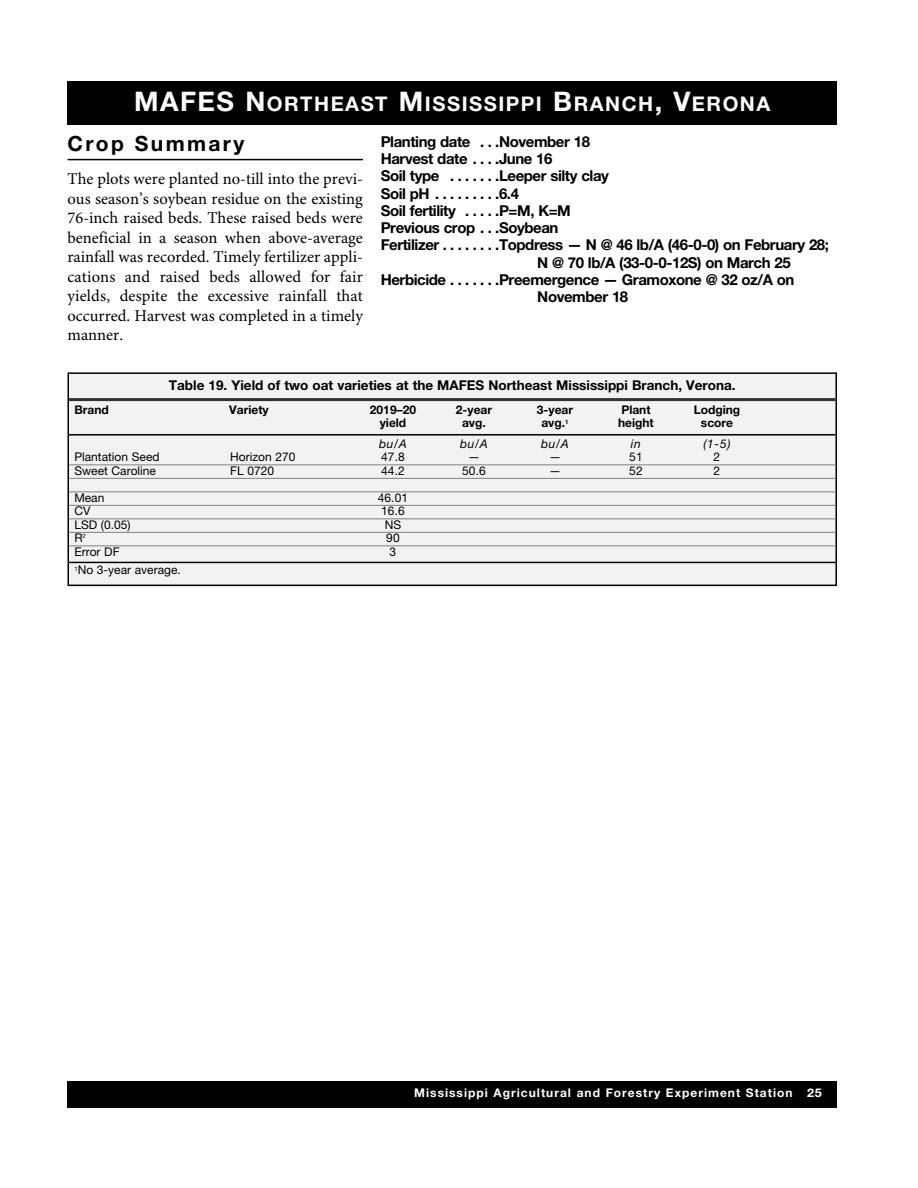
<style>
.page{position:relative;width:918px;height:1188px;background:#fff}
.page>*{position:absolute;margin:0;border:0;box-sizing:border-box;transform-origin:0 0}
.t1{font:700 21px "Helvetica Neue LT Std";letter-spacing:.11em;color:#000}
.t2{font:700 20.25px "Helvetica Neue LT Std";letter-spacing:.075em;color:#fff}
.t3{font:16.5px/19.5px "Minion Pro";color:#000;text-align:justify}
.t4{font:700 15px "Helvetica Neue LT Std";letter-spacing:-.03em;color:#000}
.t5{font:700 13.5px "Helvetica Neue LT Std";color:#000}
.t6{font:12px "Helvetica Neue LT Std";color:#000}
.t7{font:700 12px "Helvetica Neue LT Std";color:#000}
.t8{font:700 12px "Helvetica Neue LT Std";letter-spacing:.085em;color:#fff}
.t9{font:italic 12px "Helvetica Neue LT Std";letter-spacing:.055em;color:#000}
.s1{font-size:27px}
</style>
<div class="page">
<div style="left:68px;top:1081px;width:769px;height:27px;background:#000"></div>
<div style="left:68px;top:81px;width:769px;height:43px;background:#000"></div>
<div style="left:69px;top:374px;width:766px;height:211px;background:#f2f2f2"></div>
<div style="left:68px;top:372px;width:769px;height:214px;border:2px solid #000"></div>
<hr style="left:69px;top:398px;width:766px;height:3px;background:#333">
<hr style="left:69px;top:434px;width:766px;height:2px;background:#000">
<hr style="left:69px;top:464px;width:766px;height:1px;background:#808080">
<hr style="left:69px;top:478px;width:766px;height:1px;background:#808080">
<hr style="left:69px;top:491px;width:766px;height:1px;background:#808080">
<hr style="left:69px;top:505px;width:766px;height:1px;background:#808080">
<hr style="left:69px;top:518px;width:766px;height:1px;background:#808080">
<hr style="left:69px;top:532px;width:766px;height:1px;background:#808080">
<hr style="left:69px;top:545px;width:766px;height:1px;background:#808080">
<hr style="left:69px;top:562px;width:766px;height:1px;background:#000">
<hr style="left:68px;top:159px;width:295px;height:1px;background:#000">
<p class="t2" style="left:134px;top:96px;width:638px"><span class="s1">MAFES N</span>ORTHEAST <span class="s1">M</span>ISSISSIPPI <span class="s1">B</span>RANCH<span class="s1">, V</span>ERONA</p>
<p class="t1" style="left:68px;top:136px;width:178px">Crop Summary</p>
<p class="t4" style="left:381px;top:136px;width:211px">Planting date . . .November 18</p>
<p class="t4" style="left:381px;top:153px;width:173px">Harvest date . . . .June 16</p>
<p class="t4" style="left:381px;top:171px;width:230px">Soil type . . . . . . .Leeper silty clay</p>
<p class="t4" style="left:381px;top:188px;width:140px">Soil pH . . . . . . . . .6.4</p>
<p class="t4" style="left:381px;top:205px;width:192px">Soil fertility . . . . .P=M, K=M</p>
<p class="t4" style="left:381px;top:222px;width:179px">Previous crop . . .Soybean</p>
<p class="t4" style="left:381px;top:240px;width:450px">Fertilizer . . . . . . . .Topdress — N @ 46 lb/A (46-0-0) on February 28;</p>
<p class="t4" style="left:537px;top:257px;width:255px">N @ 70 lb/A (33-0-0-12S) on March 25</p>
<p class="t4" style="left:381px;top:274px;width:415px">Herbicide . . . . . . .Preemergence — Gramoxone @ 32 oz/A on</p>
<p class="t4" style="left:537px;top:291px;width:92px">November 18</p>
<p class="t3" style="left:68px;top:171px;width:297px">The plots were planted no-till into the previ&shy;ous season’s soybean residue on the existing 76-inch raised beds. These raised beds were beneficial in a season when above-average rainfall was recorded. Timely fertilizer appli&shy;cations and raised beds allowed for fair yields, despite the excessive rainfall that occurred. Harvest was completed in a timely manner.</p>
<p class="t5" style="left:169px;top:381px;width:568px">Table 19. Yield of two oat varieties at the MAFES Northeast Mississippi Branch, Verona.</p>
<p class="t7" style="left:74px;top:405px;width:36px">Brand</p>
<p class="t7" style="left:229px;top:405px;width:41px">Variety</p>
<p class="t7" style="left:370px;top:405px;width:48px">2019–20</p>
<p class="t7" style="left:456px;top:405px;width:38px">2-year</p>
<p class="t7" style="left:537px;top:405px;width:38px">3-year</p>
<p class="t7" style="left:621px;top:405px;width:31px">Plant</p>
<p class="t7" style="left:694px;top:405px;width:48px">Lodging</p>
<p class="t7" style="left:380px;top:419px;width:28px">yield</p>
<p class="t7" style="left:462px;top:419px;width:25px">avg.</p>
<p class="t7" style="left:541px;top:419px;width:29px">avg.<sup>1</sup></p>
<p class="t7" style="left:618px;top:419px;width:37px">height</p>
<p class="t7" style="left:701px;top:419px;width:34px">score</p>
<p class="t9" style="left:379px;top:436px;width:29px">bu/A</p>
<p class="t9" style="left:460px;top:436px;width:29px">bu/A</p>
<p class="t9" style="left:541px;top:436px;width:29px">bu/A</p>
<p class="t9" style="left:631px;top:436px;width:12px">in</p>
<p class="t9" style="left:704px;top:436px;width:28px">(1-5)</p>
<p class="t6" style="left:74px;top:452px;width:87px">Plantation Seed</p>
<p class="t6" style="left:230px;top:452px;width:67px">Horizon 270</p>
<p class="t6" style="left:381px;top:452px;width:25px">47.8</p>
<p class="t6" style="left:468px;top:452px;width:13px">—</p>
<p class="t6" style="left:549px;top:452px;width:13px">—</p>
<p class="t6" style="left:629px;top:452px;width:15px">51</p>
<p class="t6" style="left:714px;top:452px;width:8px">2</p>
<p class="t6" style="left:74px;top:466px;width:83px">Sweet Caroline</p>
<p class="t6" style="left:230px;top:466px;width:45px">FL 0720</p>
<p class="t6" style="left:381px;top:466px;width:25px">44.2</p>
<p class="t6" style="left:462px;top:466px;width:25px">50.6</p>
<p class="t6" style="left:549px;top:466px;width:13px">—</p>
<p class="t6" style="left:629px;top:466px;width:15px">52</p>
<p class="t6" style="left:714px;top:466px;width:8px">2</p>
<p class="t6" style="left:74px;top:493px;width:32px">Mean</p>
<p class="t6" style="left:378px;top:493px;width:32px">46.01</p>
<p class="t6" style="left:74px;top:506px;width:17px">CV</p>
<p class="t6" style="left:381px;top:506px;width:25px">16.6</p>
<p class="t6" style="left:74px;top:520px;width:58px">LSD (0.05)</p>
<p class="t6" style="left:385px;top:520px;width:18px">NS</p>
<p class="t6" style="left:74px;top:533px;width:13px">R<sup>2</sup></p>
<p class="t6" style="left:386px;top:533px;width:15px">90</p>
<p class="t6" style="left:74px;top:547px;width:47px">Error DF</p>
<p class="t6" style="left:390px;top:547px;width:8px">3</p>
<p class="t6" style="left:74px;top:566px;width:108px"><sup>1</sup>No 3-year average.</p>
<p class="t8" style="left:414px;top:1089px;width:409px">Mississippi Agricultural and Forestry Experiment Station 25</p>
</div>
